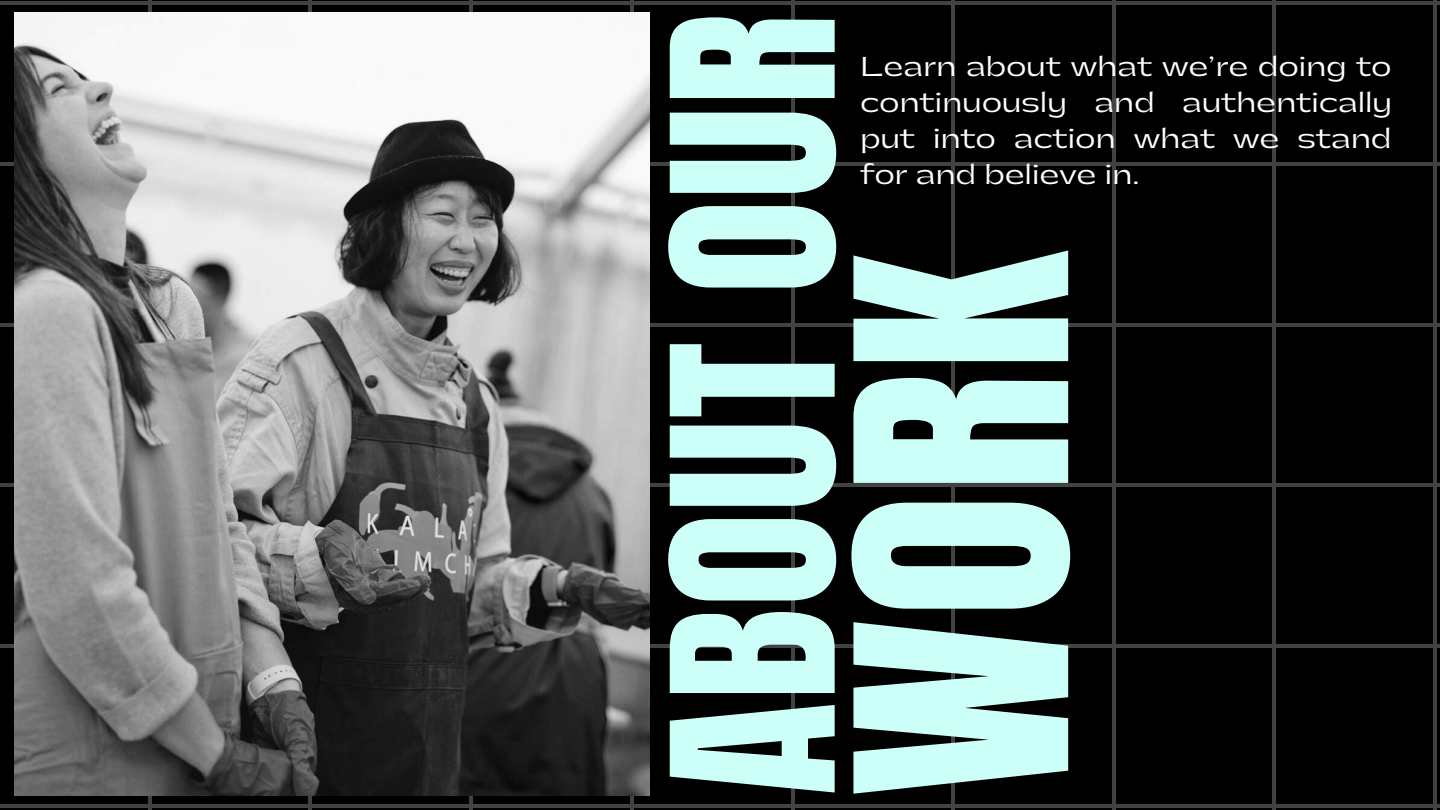
<style>
.page{position:relative;width:1440px;height:810px;background:#000}
.page>*{position:absolute;margin:0;border:0;box-sizing:border-box;transform-origin:0 0}
.t1{font:250px "Anton";color:#cdfff9}
.t2{font:192px "Anton";letter-spacing:.01em;color:#cdfff9}
.t3{font:26px/36px "Gatwick";letter-spacing:.01em;color:#fff;text-align:justify}
</style>
<div class="page">
<hr style="left:309px;top:0;width:3px;height:810px;background:#424242">
<hr style="left:148px;top:0;width:4px;height:810px;background:#424242">
<hr style="left:0;top:805px;width:471px;height:3px;background:#424242">
<hr style="left:0;top:644px;width:471px;height:4px;background:#424242">
<hr style="left:0;top:483px;width:471px;height:4px;background:#424242">
<hr style="left:0;top:323px;width:471px;height:3px;background:#424242">
<hr style="left:0;top:162px;width:471px;height:4px;background:#424242">
<hr style="left:0;top:1px;width:471px;height:4px;background:#424242">
<hr style="left:1433px;top:0;width:4px;height:810px;background:#424242">
<hr style="left:1273px;top:0;width:3px;height:810px;background:#424242">
<hr style="left:1112px;top:0;width:4px;height:810px;background:#424242">
<hr style="left:951px;top:0;width:4px;height:810px;background:#424242">
<hr style="left:791px;top:0;width:4px;height:810px;background:#424242">
<hr style="left:630px;top:0;width:4px;height:810px;background:#424242">
<hr style="left:469px;top:0;width:4px;height:810px;background:#424242">
<hr style="left:391px;top:805px;width:1049px;height:3px;background:#424242">
<hr style="left:391px;top:644px;width:1049px;height:4px;background:#424242">
<hr style="left:391px;top:483px;width:1049px;height:4px;background:#424242">
<hr style="left:391px;top:323px;width:1049px;height:3px;background:#424242">
<hr style="left:391px;top:162px;width:1049px;height:4px;background:#424242">
<hr style="left:391px;top:1px;width:1049px;height:4px;background:#424242">
<img style="left:15px;top:13px;width:634px;height:783px">
<h2 class="t2" style="left:616px;top:795px;width:783px;rotate:-90deg">ABOUT OUR</h2>
<p class="t3" style="left:860px;top:50px;width:533px">Learn about what we’re doing to continuously and authentically put into action what we stand for and believe in.</p>
<h1 class="t1" style="left:784px;top:797px;width:548px;rotate:-90deg">WORK</h1>
</div>
